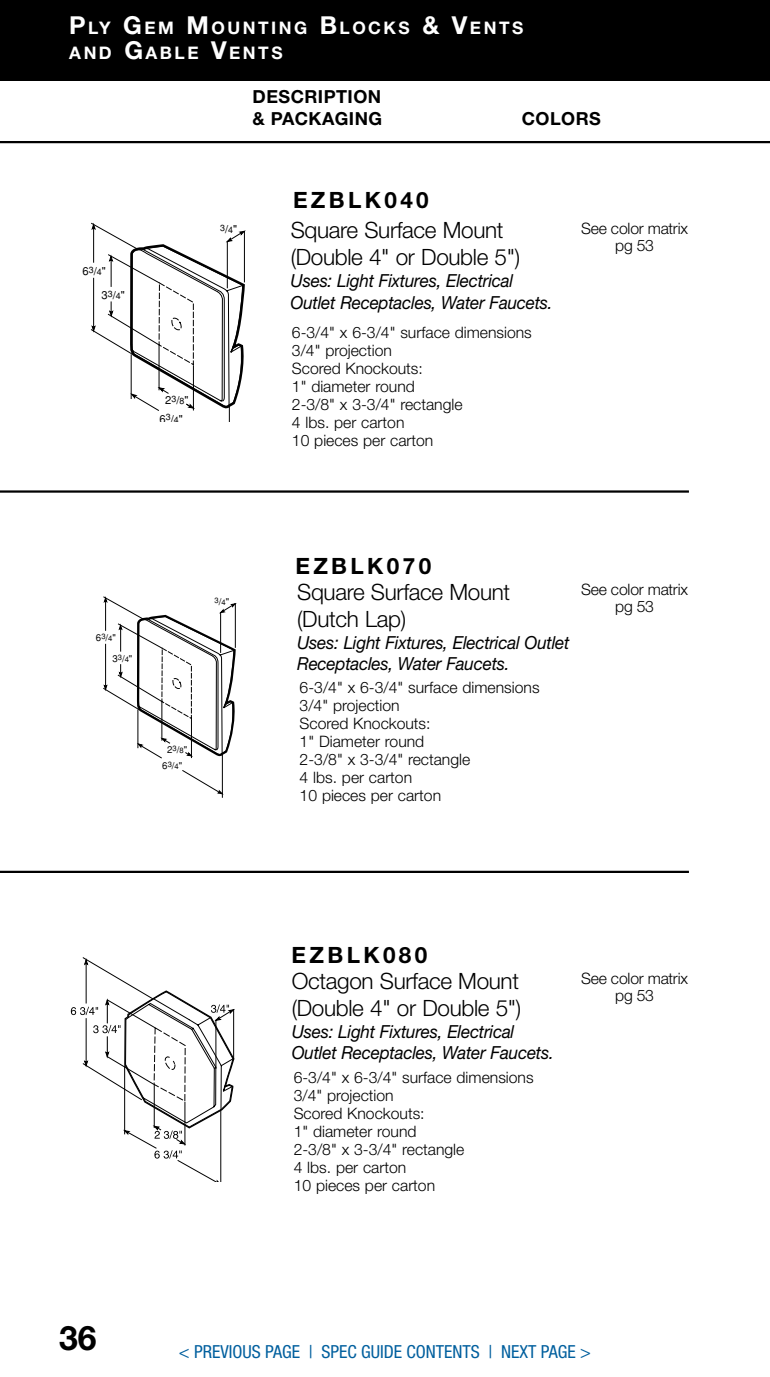
<style>
.page{position:relative;width:770px;height:1377px;background:#fff}
.page>*{position:absolute;margin:0;border:0;box-sizing:border-box;transform-origin:0 0}
.t1{font:700 33.75px "Helvetica Neue LT Std";color:#000}
.t2{font:300 22.5px/27px "Helvetica Neue LT Std";letter-spacing:-.015em;color:#000}
.t3{font:700 22.5px "Helvetica Neue LT Std";letter-spacing:.15em;color:#000}
.t4{font:italic 18px/21.6px "Helvetica Neue LT Std";letter-spacing:-.015em;color:#000;scale:.95 1}
.t5{font:condensed 18px "Helvetica Neue LT Std";color:#005f9e}
.t6{font:700 18px/21.6px "Helvetica Neue LT Std";letter-spacing:.025em;color:#000}
.t7{font:700 17.32px "Helvetica Neue LT Std";color:#fff}
.t8{font:300 15.75px/18px "Helvetica Neue LT Std";color:#000}
.t9{font:11.25px "Helvetica";color:#000}
.t10{font:9.67px "Helvetica";color:#000}
.t11{font:8.78px "Helvetica";color:#000}
.t12{font:7.65px "Helvetica";color:#000}
.s1{font-size:24.75px}
.s2{font-size:8.78px}
.s3{font-size:11.25px}
.s4{font-size:7.65px}
.s5{font-size:9.67px}
</style>
<div class="page">
<hr style="left:0;top:141px;width:770px;height:2px;background:#000">
<div style="left:0;top:0;width:770px;height:81px;background:#000"></div>
<svg style="left:71px;top:957px;width:164px;height:225px"></svg>
<svg style="left:90px;top:222px;width:155px;height:200px"></svg>
<hr style="left:0;top:490px;width:688px;height:3px;background:#000">
<hr style="left:0;top:871px;width:688px;height:2px;background:#000">
<svg style="left:103px;top:596px;width:133px;height:202px"></svg>
<p class="t7" style="left:69px;top:17px;width:285px"><span class="s1">P</span>LY <span class="s1">G</span>EM <span class="s1">M</span>OUNTING <span class="s1">B</span>LOC</p>
<p class="t7" style="left:383px;top:17px;width:101px">KS <span class="s1">&amp; V</span>ENTS</p>
<p class="t7" style="left:69px;top:42px;width:91px">AND<span class="s1">G</span>ABLE</p>
<p class="t7" style="left:211px;top:42px;width:32px"><span class="s1">V</span>ENTS</p>
<p class="t9" style="left:82px;top:264px;width:25px">6<sup>3</sup>/<span class="s2">4</span>"</p>
<p class="t9" style="left:102px;top:289px;width:25px">3<sup>3</sup>/<span class="s2">4</span>"</p>
<p class="t9" style="left:165px;top:394px;width:25px">2<sup>3</sup>/<span class="s2">8</span>"</p>
<p class="t9" style="left:159px;top:412px;width:25px">6<sup>3</sup>/<span class="s2">4</span>"</p>
<p class="t6" style="left:252px;top:86px;width:131px">DESCRIPTION &amp; PACKAGING</p>
<p class="t6" style="left:522px;top:108px;width:80px">COLORS</p>
<p class="t11" style="left:220px;top:224px;width:18px">3<span class="s3">/</span>4<span class="s3">"</span></p>
<h2 class="t3" style="left:293px;top:186px;width:137px">EZBLK040</h2>
<h2 class="t2" style="left:290px;top:217px;width:231px">Square Surface Mount (Double 4" or Double 5")</h2>
<p class="t4" style="left:290px;top:270px;width:277px">Uses: Light Fixtures, Electrical<br>Outlet Receptacles, Water Faucets.</p>
<p class="t8" style="left:292px;top:323px;width:241px">6-3/4" x 6-3/4" surface dimensions<br>3/4" projection<br>Scored Knockouts:<br>1" diameter round<br>2-3/8" x 3-3/4" rectangle<br>4 lbs. per carton<br>10 pieces per carton</p>
<p class="t8" style="left:581px;top:219px;width:109px;line-height:16.9px;text-align:center">See color matrix pg 53</p>
<p class="t10" style="left:96px;top:632px;width:22px">6<sup>3</sup>/<span class="s4">4</span>"</p>
<p class="t10" style="left:112px;top:653px;width:21px">3<sup>3</sup>/<span class="s4">4</span>"</p>
<p class="t12" style="left:214px;top:597px;width:16px">3<span class="s5">/</span>4<span class="s5">"</span></p>
<p class="t10" style="left:167px;top:744px;width:21px">2<sup>3</sup>/<span class="s4">8</span>"</p>
<p class="t10" style="left:162px;top:759px;width:21px">6<sup>3</sup>/<span class="s4">4</span>"</p>
<h2 class="t3" style="left:295px;top:552px;width:137px">EZBLK070</h2>
<h2 class="t2" style="left:297px;top:578px;width:214px">Square Surface Mount (Dutch Lap)</h2>
<p class="t4" style="left:297px;top:631px;width:288px">Uses: Light Fixtures, Electrical Outlet<br>Receptacles, Water Faucets.</p>
<p class="t8" style="left:299px;top:678px;width:241px">6-3/4" x 6-3/4" surface dimensions<br>3/4" projection<br>Scored Knockouts:<br>1" Diameter round<br>2-3/8" x 3-3/4" rectangle<br>4 lbs. per carton<br>10 pieces per carton</p>
<p class="t8" style="left:581px;top:581px;width:109px;line-height:16.9px;text-align:center">See color matrix pg 53</p>
<h1 class="t1" style="left:59px;top:1317px;width:39px">36</h1>
<h2 class="t3" style="left:291px;top:941px;width:137px">EZBLK080</h2>
<h2 class="t2" style="left:292px;top:967px;width:231px">Octagon Surface Mount (Double 4" or Double 5")</h2>
<p class="t4" style="left:292px;top:1020px;width:277px">Uses: Light Fixtures, Electrical<br>Outlet Receptacles, Water Faucets.</p>
<p class="t8" style="left:294px;top:1068px;width:241px">6-3/4" x 6-3/4" surface dimensions<br>3/4" projection<br>Scored Knockouts:<br>1" diameter round<br>2-3/8" x 3-3/4" rectangle<br>4 lbs. per carton<br>10 pieces per carton</p>
<p class="t8" style="left:581px;top:970px;width:109px;line-height:16.9px;text-align:center">See color matrix pg 53</p>
<p class="t5" style="left:179px;top:1341px;width:413px">&lt; PREVIOUS PAGE | SPEC GUIDE CONTENTS | NEXT PAGE &gt;</p>
</div>
